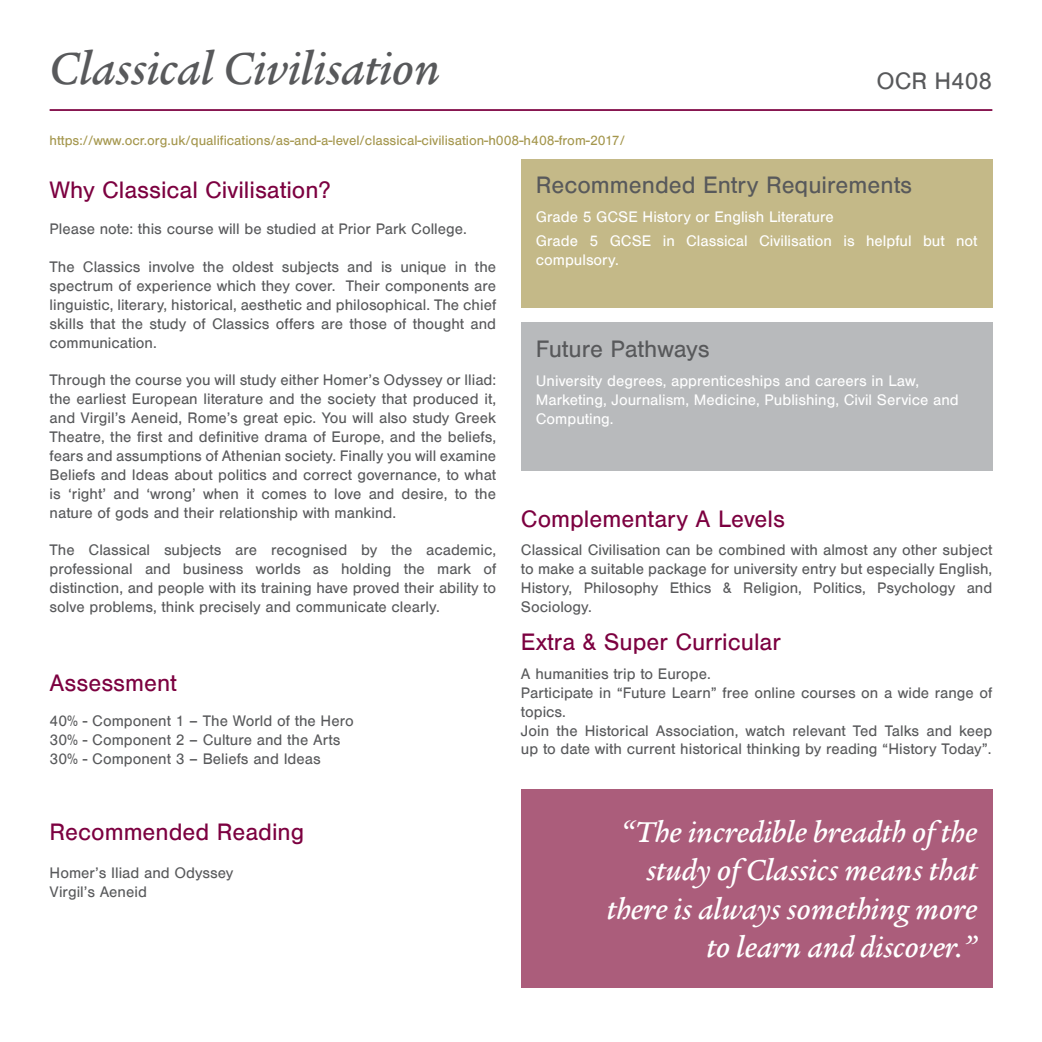
<style>
.page{position:relative;width:1042px;height:1042px;background:#fff}
.page>*{position:absolute;margin:0;border:0;box-sizing:border-box;transform-origin:0 0}
.t1{font:italic 500 49px "Legacy Serif LT";color:#58595b}
.t2{font:italic 500 31.5px/38.5px "Legacy Serif LT";color:#fff;text-align:right}
.t3{font:24.5px "Nimbus Sans Becker T";color:#7c0040}
.t4{font:24.5px "Nimbus Sans Becker T";color:#58595b}
.t5{font:15.75px/18.9px "Nimbus Sans Becker T";color:#58595b;text-align:justify}
.t6{font:15.75px/18.9px "Nimbus Sans Becker T";color:#fff}
.t7{font:14px "Nimbus Sans Becker T";color:#a4964c}
</style>
<div class="page">
<hr style="left:50px;top:109px;width:942px;height:2px;background:#7c0040">
<div style="left:521px;top:159px;width:471px;height:149px;background:#c4b988"></div>
<div style="left:521px;top:322px;width:471px;height:149px;background:#b8babc"></div>
<div style="left:521px;top:789px;width:471px;height:198px;background:#ab5d7b"></div>
<h1 class="t1" style="left:50px;top:41px;width:392px">Classical Civilisation</h1>
<h3 class="t4" style="left:876px;top:68px;width:117px">OCR H408</h3>
<p class="t7" style="left:50px;top:133px;width:577px">https://www.ocr.org.uk/qualifications/as-and-a-level/classical-civilisation-h008-h408-from-2017/</p>
<h3 class="t4" style="left:536px;top:172px;width:378px">Recommended Entry Requirements</h3>
<p class="t6" style="left:536px;top:205px;width:443px;line-height:23.8px">Grade 5 GCSE History or English Literature<br>Grade 5 GCSE in Classical Civilisation is helpful but not</p>
<p class="t6" style="left:536px;top:251px;width:85px">compulsory.</p>
<h3 class="t3" style="left:50px;top:177px;width:282px">Why Classical Civilisation?</h3>
<p class="t5" style="left:50px;top:220px;width:419px">Please note: this course will be studied at Prior Park College.</p>
<p class="t5" style="left:50px;top:257px;width:448px">The Classics involve the oldest subjects and is unique in the spectrum of experience which they cover. Their components are linguistic, literary, historical, aesthetic and philosophical. The chief skills that the study of Classics offers are those of thought and communication.</p>
<p class="t5" style="left:50px;top:371px;width:448px">Through the course you will study either Homer’s Odyssey or lliad: the earliest European literature and the society that produced it, and Virgil’s Aeneid, Rome’s great epic. You will also study Greek Theatre, the first and definitive drama of Europe, and the beliefs, fears and assumptions of Athenian society. Finally you will examine Beliefs and Ideas about politics and correct governance, to what is ‘right’ and ‘wrong’ when it comes to love and desire, to the nature of gods and their relationship with mankind.</p>
<p class="t5" style="left:50px;top:541px;width:448px">The Classical subjects are recognised by the academic, professional and business worlds as holding the mark of distinction, and people with its training have proved their ability to solve problems, think precisely and communicate clearly.</p>
<h3 class="t4" style="left:536px;top:336px;width:175px">Future Pathways</h3>
<p class="t6" style="left:536px;top:371px;width:424px">University degrees, apprenticeships and careers in Law,<br>Marketing, Journalism, Medicine, Publishing, Civil Service and<br>Computing.</p>
<h3 class="t3" style="left:521px;top:505px;width:265px">Complementary A Levels</h3>
<p class="t5" style="left:521px;top:541px;width:473px">Classical Civilisation can be combined with almost any other subject to make a suitable package for university entry but especially English, History, Philosophy Ethics &amp; Religion, Politics, Psychology and Sociology.</p>
<h3 class="t3" style="left:521px;top:628px;width:261px">Extra &amp; Super Curricular</h3>
<p class="t5" style="left:521px;top:664px;width:473px;text-align:left">A humanities trip to Europe.<br>Participate in “Future Learn” free online courses on a wide range of topics.<br>Join the Historical Association, watch relevant Ted Talks and keep up to date with current historical thinking by reading “History Today”.</p>
<h3 class="t3" style="left:50px;top:669px;width:129px">Assessment</h3>
<p class="t5" style="left:50px;top:712px;width:306px;text-align:left">40% - Component 1 – The World of the Hero<br>30% - Component 2 – Culture and the Arts<br>30% - Component 3 – Beliefs and Ideas</p>
<h3 class="t3" style="left:50px;top:819px;width:256px">Recommended Reading</h3>
<p class="t5" style="left:50px;top:864px;width:185px">Homer’s Iliad and Odyssey<br>Virgil’s Aeneid</p>
<h2 class="t2" style="left:607px;top:812px;width:372px">“The incredible breadth of the study of Classics means that there is always something more to learn and discover.”</h2>
</div>
